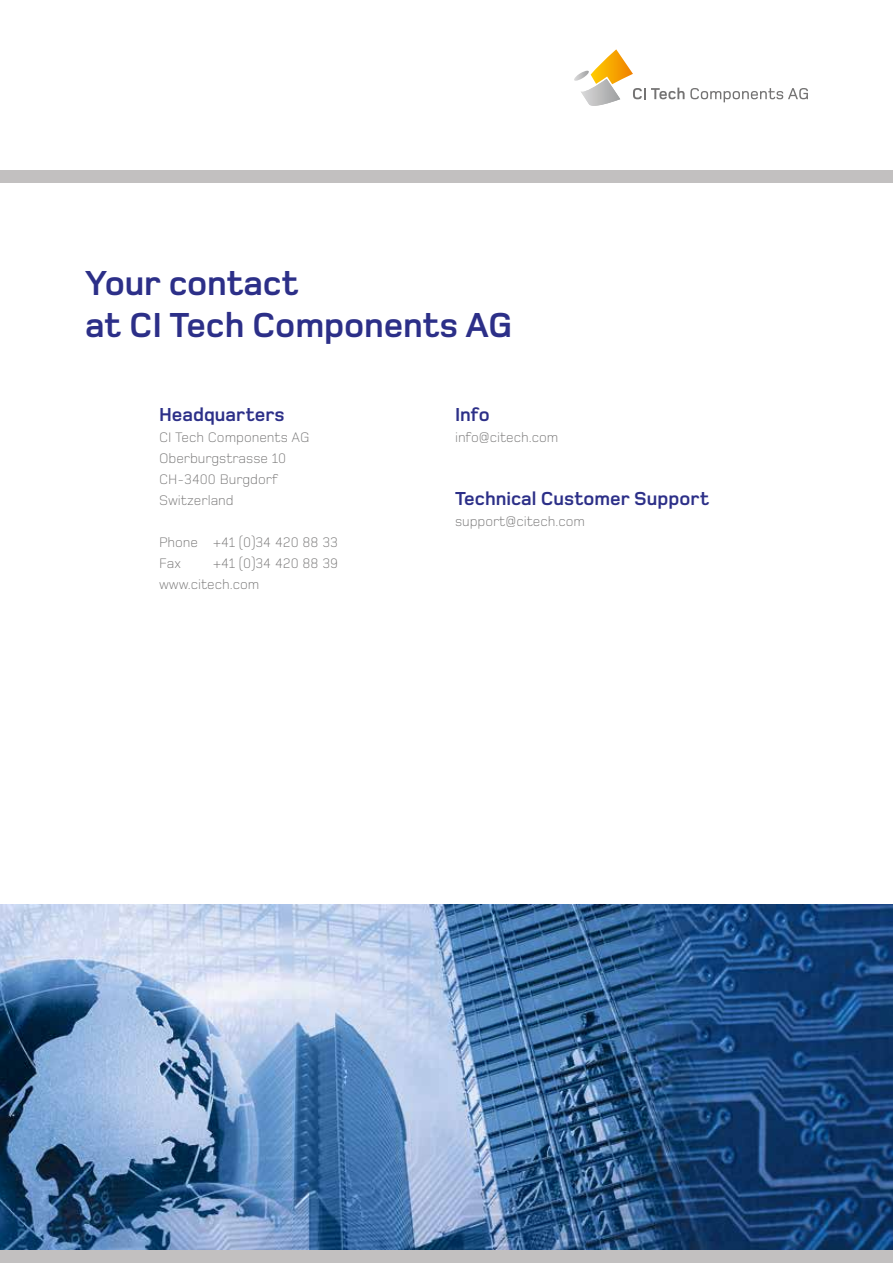
<style>
.page{position:relative;width:893px;height:1263px;background:#fff}
.page>*{position:absolute;margin:0;border:0;box-sizing:border-box;transform-origin:0 0}
.t1{font:700 36px/42px "Foundry Monoline OT3";letter-spacing:-.005em;color:#2c2f88}
.t2{font:700 19.5px "Foundry Monoline OT3";color:#2c2f88}
.t3{font:300 14.25px/21px "Foundry Monoline OT3";color:#747373}
</style>
<div class="page">
<img style="left:0;top:904px;width:893px;height:346px">
<div style="left:0;top:170px;width:893px;height:13px;background:#c2c0c0"></div>
<div style="left:0;top:1250px;width:893px;height:13px;background:#c2c0c0"></div>
<svg style="left:574px;top:49px;width:234px;height:57px"></svg>
<h1 class="t1" style="left:85px;top:261px;width:429px">Your contact<br>at CI Tech Components AG</h1>
<h2 class="t2" style="left:159px;top:401px;width:127px">Headquarters</h2>
<p class="t3" style="left:159px;top:426px;width:152px">CI Tech Components AG<br>Oberburgstrasse 10<br>CH-3400 Burgdorf<br>Switzerland</p>
<p class="t3" style="left:159px;top:531px;width:181px">Phone +41 (0)34 420 88 33<br>Fax</p>
<p class="t3" style="left:159px;top:552px;width:181px;text-indent:54px">+41 (0)34 420 88 39 www.citech.com</p>
<h2 class="t2" style="left:455px;top:401px;width:36px">Info</h2>
<p class="t3" style="left:455px;top:426px;width:105px">info@citech.com</p>
<h2 class="t2" style="left:455px;top:485px;width:256px">Technical Customer Support</h2>
<p class="t3" style="left:455px;top:510px;width:131px">support@citech.com</p>
</div>
